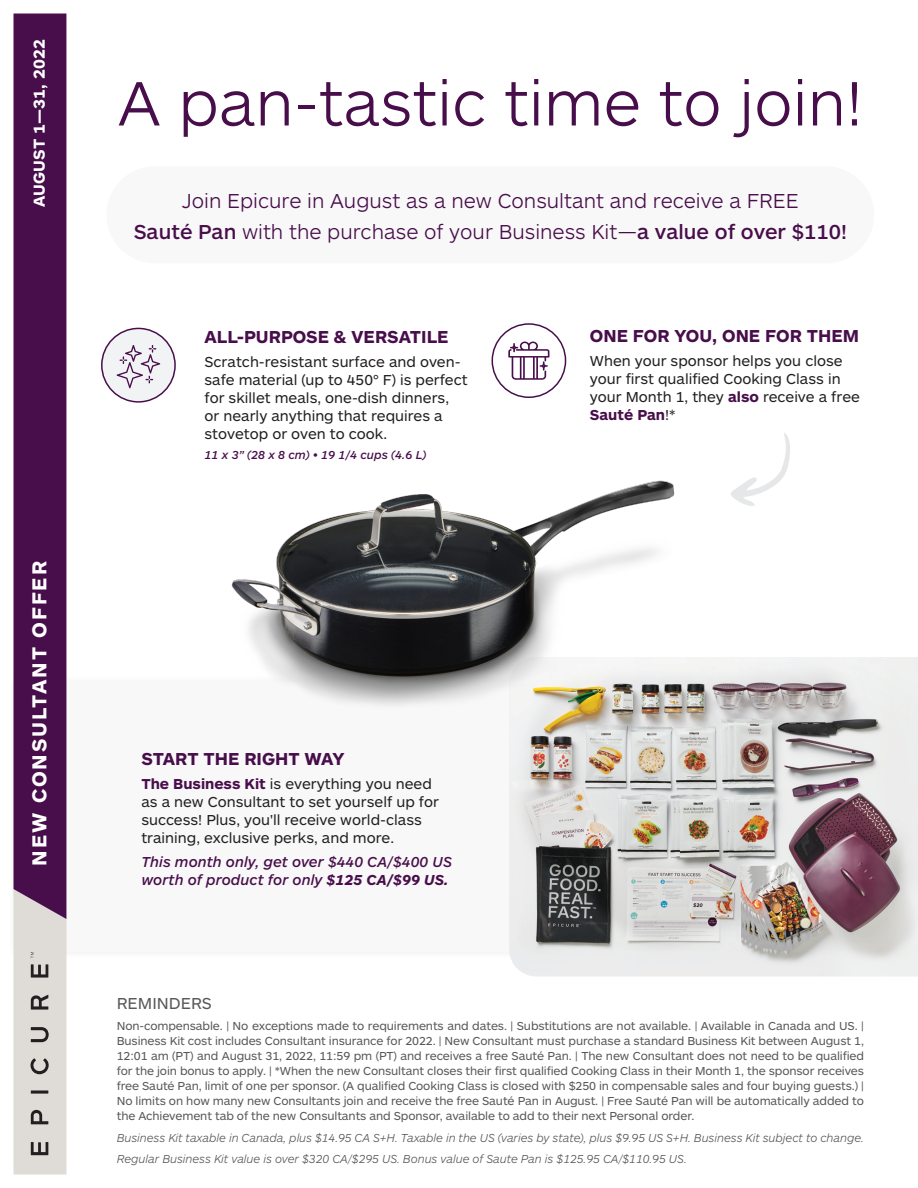
<style>
.page{position:relative;width:918px;height:1188px;background:#fff}
.page>*{position:absolute;margin:0;border:0;box-sizing:border-box;transform-origin:0 0}
.Body_Bold{font:300 65.1px "ARS Maquette Pro";color:#480e4b}
.Body_Bold-2{font:300 21px/31.8px "ARS Maquette Pro";color:#480e4b;text-align:center}
.Promo_Type{font:700 21px "ARS Maquette Pro";letter-spacing:.09em;color:#fff}
.Body_Bold-3{font:700 18px "ARS Maquette Pro";color:#480e4b}
.Date{font:700 16.5px "ARS Maquette Pro";letter-spacing:.01em;color:#fff}
.reminder{font:16.5px "ARS Maquette Pro";color:#57585a}
.Body_Bold-4{font:15px/18px "ARS Maquette Pro";color:#231f20}
.Body_Bold-5{font:italic 500 15px/18px "ARS Maquette Pro";color:#480e4b}
.Mouse_bullets{font:12px/15px "ARS Maquette Pro";letter-spacing:-.01em;color:#57585a;text-align:justify}
.Mouse_bullets-2{font:italic 300 12px "ARS Maquette Pro";letter-spacing:-.01em;color:#57585a}
.Body_Bold-6{font:italic 500 12px "ARS Maquette Pro";color:#480e4b}
.s1{font-weight:500}
.s2{font-weight:700;color:#480e4b}
.s3{font-weight:700}
</style>
<div class="page">
<div style="left:102px;top:328px;width:73px;height:74px;background:#f2f3f4;border-radius:50%"></div>
<div style="left:101px;top:328px;width:75px;height:75px;border:2px solid #480e4b;border-radius:50%"></div>
<div style="left:7px;top:673px;width:911px;height:287px;background:#f8f8f8"></div>
<div style="left:106px;top:166px;width:768px;height:97px;background:#f8f8f8;border-radius:49px"></div>
<img style="left:509px;top:657px;width:409px;height:319px">
<div style="left:14px;top:14px;width:52px;height:875px;background:#480e4b"></div>
<div style="left:492px;top:323px;width:74px;height:75px;border:2px solid #480e4b;border-radius:50%"></div>
<img style="left:231px;top:480px;width:459px;height:240px">
<svg style="left:508px;top:342px;width:41px;height:38px"></svg>
<svg style="left:731px;top:433px;width:59px;height:73px"></svg>
<svg style="left:117px;top:345px;width:43px;height:43px"></svg>
<svg style="left:14px;top:889px;width:52px;height:285px;background:#ccc5c5"></svg>
<p class="Date" style="left:28px;top:207px;width:169px;rotate:-90deg">AUGUST 1—31, 2022</p>
<p class="Promo_Type" style="left:26px;top:866px;width:306px;rotate:-90deg">NEW CONSULTANT OFFER</p>
<p class="Body_Bold" style="left:118px;top:61px;width:747px">A pan-tastic time to join!</p>
<p class="Body_Bold-2" style="left:134px;top:183px;width:715px">Join Epicure in August as a new Consultant and receive a FREE<br><span class="s1">Sauté Pan</span> with the purchase of your Business Kit—<span class="s1">a value of over $110!</span></p>
<p class="Body_Bold-3" style="left:205px;top:325px;width:245px">ALL-PURPOSE &amp; VERSATILE</p>
<p class="Body_Bold-4" style="left:205px;top:352px;width:265px">Scratch-resistant surface and oven&shy;safe material (up to 450° F) is perfect for skillet meals, one-dish dinners, or nearly anything that requires a stovetop or oven to cook.</p>
<p class="Body_Bold-6" style="left:205px;top:447px;width:223px">11 x 3” (28 x 8 cm) • 19 1/4 cups (4.6 L)</p>
<p class="Body_Bold-3" style="left:141px;top:747px;width:205px">START THE RIGHT WAY</p>
<p class="Body_Bold-4" style="left:141px;top:774px;width:299px"><span class="s2">The Business Kit</span> is everything you need as a new Consultant to set yourself up for success! Plus, you'll receive world-class training, exclusive perks, and more.</p>
<p class="Body_Bold-5" style="left:141px;top:852px;width:312px">This month only, get over $440 CA/$400 US worth of product for only <span class="s3">$125 CA/$99 US.</span></p>
<p class="Body_Bold-3" style="left:590px;top:324px;width:271px">ONE FOR YOU, ONE FOR THEM</p>
<p class="Body_Bold-4" style="left:590px;top:351px;width:271px">When your sponsor helps you close your first qualified Cooking Class in your Month 1, they <span class="s2">also</span> receive a free<br><span class="s2">Sauté Pan</span>!*</p>
<p class="reminder" style="left:117px;top:993px;width:97px">REMINDERS</p>
<p class="Mouse_bullets" style="left:117px;top:1018px;width:749px">Non-compensable. | No exceptions made to requirements and dates. | Substitutions are not available. | Available in Canada and US. | Business Kit cost includes Consultant insurance for 2022. | New Consultant must purchase a standard Business Kit between August 1, 12:01 am (PT) and August 31, 2022, 11:59 pm (PT) and receives a free Sauté Pan. | The new Consultant does not need to be qualified for the join bonus to apply. | *When the new Consultant closes their first qualified Cooking Class in their Month 1, the sponsor receives free Sauté Pan, limit of one per sponsor. (A qualified Cooking Class is closed with $250 in compensable sales and four buying guests.) | No limits on how many new Consultants join and receive the free Sauté Pan in August. | Free Sauté Pan will be automatically added to the Achievement tab of the new Consultants and Sponsor, available to add to their next Personal order.</p>
<p class="Mouse_bullets-2" style="left:117px;top:1130px;width:749px">Business Kit taxable in Canada, plus $14.95 CA S+H. Taxable in the US (varies by state), plus $9.95 US S+H. Business Kit subject to change.</p>
<p class="Mouse_bullets-2" style="left:117px;top:1151px;width:572px">Regular Business Kit value is over $320 CA/$295 US. Bonus value of Saute Pan is $125.95 CA/$110.95 US.</p>
</div>
